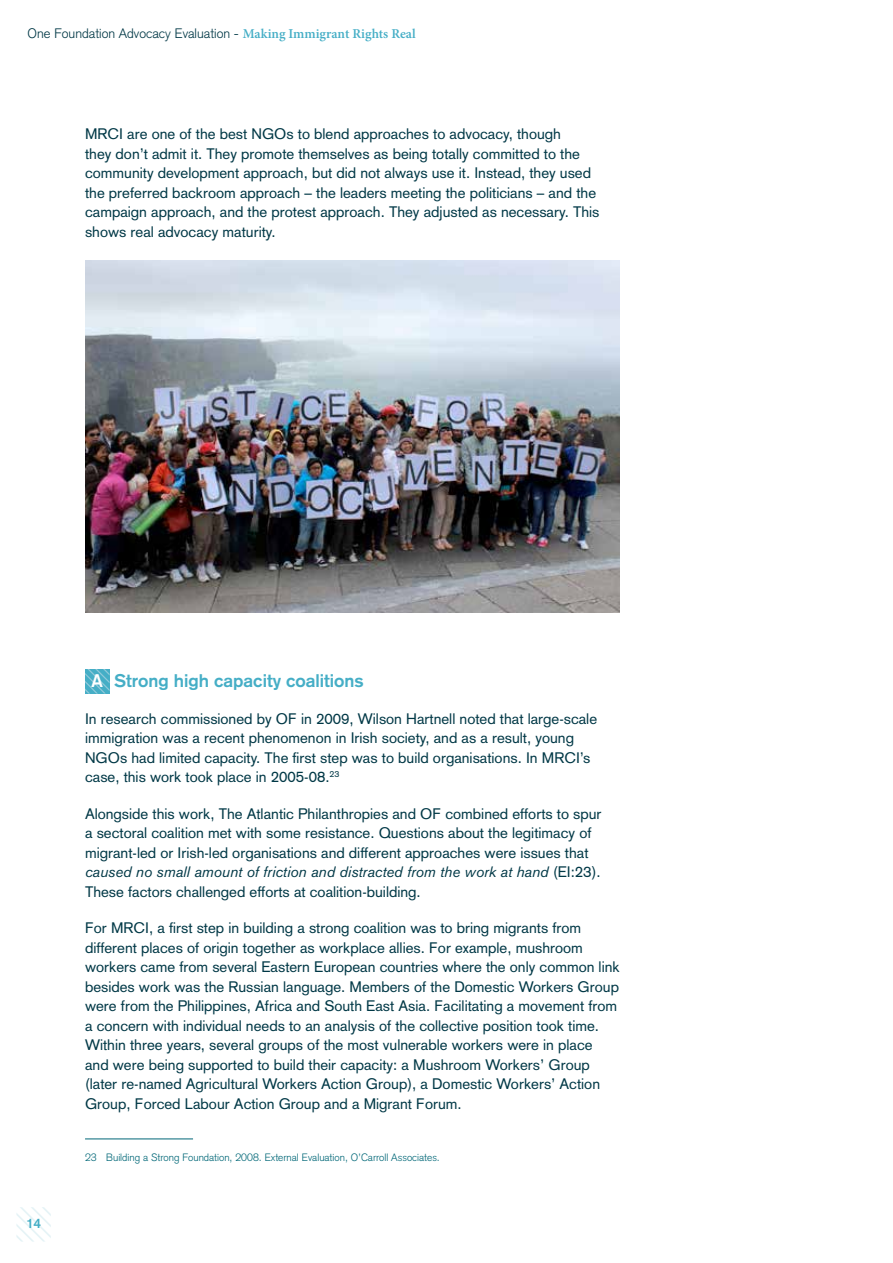
<style>
.page{position:relative;width:893px;height:1263px;background:#fff}
.page>*{position:absolute;margin:0;border:0;box-sizing:border-box;transform-origin:0 0}
.t1{font:700 18px "Akzidenz Grotesk";color:#45aec6}
.t2{font:15px/19.5px "Akzidenz Grotesk";color:#003846}
.t3{font:italic 15px "Akzidenz Grotesk BE";color:#003846}
.t4{font:300 13.5px "Akzidenz Grotesk";color:#003846}
.t5{font:700 13.5px "Akzidenz Grotesk";color:#45aec6}
.t6{font:300 10.5px "Akzidenz Grotesk";color:#006777}
.s1{font-family:"Minion Pro";font-weight:600;color:#45aec6}
.s2{color:#fff}
.s3{font-family:"Akzidenz Grotesk";font-style:normal}
</style>
<div class="page">
<svg style="left:16px;top:1207px;width:35px;height:34px"></svg>
<img style="left:85px;top:260px;width:535px;height:352px">
<svg style="left:85px;top:669px;width:25px;height:24px"></svg>
<hr style="left:85px;top:1139px;width:108px;height:1px;background:#006777">
<p class="t4" style="left:28px;top:25px;width:390px">One Foundation Advocacy Evaluation - <span class="s1">Making Immigrant Rights Real</span></p>
<p class="t2" style="left:85px;top:124px;width:516px">MRCI are one of the best NGOs to blend approaches to advocacy, though<br>they don’t admit it. They promote themselves as being totally committed to the community development approach, but did not always use it. Instead, they used the preferred backroom approach – the leaders meeting the politicians – and the campaign approach, and the protest approach. They adjusted as necessary. This shows real advocacy maturity.</p>
<p class="t1" style="left:92px;top:670px;width:273px"><span class="s2">A</span> Strong high capacity coalitions</p>
<p class="t2" style="left:85px;top:709px;width:514px">In research commissioned by OF in 2009, Wilson Hartnell noted that large-scale immigration was a recent phenomenon in Irish society, and as a result, young NGOs had limited capacity. The first step was to build organisations. In MRCI’s case, this work took place in 2005-08.<sup>23</sup></p>
<p class="t2" style="left:85px;top:804px;width:518px">Alongside this work, The Atlantic Philanthropies and OF combined efforts to spur a sectoral coalition met with some resistance. Questions about the legitimacy of migrant-led or Irish-led organisations and different approaches were issues that</p>
<p class="t3" style="left:85px;top:863px;width:517px">caused no small amount of friction and distracted from the work at hand <span class="s3">(EI:23).</span></p>
<p class="t2" style="left:85px;top:882px;width:337px">These factors challenged efforts at coalition-building.</p>
<p class="t2" style="left:85px;top:918px;width:536px">For MRCI, a first step in building a strong coalition was to bring migrants from different places of origin together as workplace allies. For example, mushroom workers came from several Eastern European countries where the only common link besides work was the Russian language. Members of the Domestic Workers Group were from the Philippines, Africa and South East Asia. Facilitating a movement from a concern with individual needs to an analysis of the collective position took time.<br>Within three years, several groups of the most vulnerable workers were in place and were being supported to build their capacity: a Mushroom Workers’ Group (later re-named Agricultural Workers Action Group), a Domestic Workers’ Action Group, Forced Labour Action Group and a Migrant Forum.</p>
<p class="t5" style="left:26px;top:1216px;width:17px">14</p>
<p class="t6" style="left:85px;top:1151px;width:356px">23 Building a Strong Foundation, 2008. External Evaluation, O’Carroll Associates.</p>
</div>
